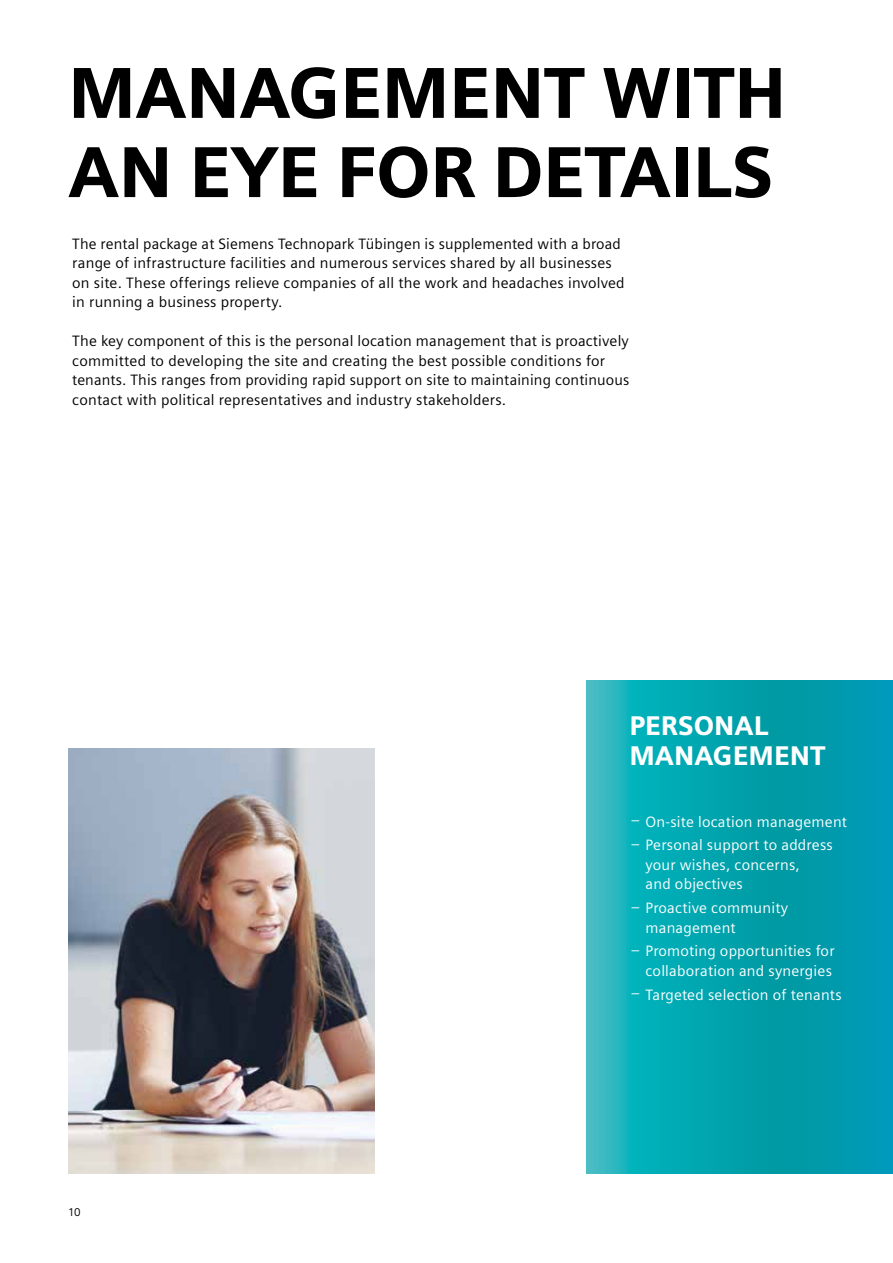
<style>
.page{position:relative;width:893px;height:1263px;background:#fff}
.page>*{position:absolute;margin:0;border:0;box-sizing:border-box;transform-origin:0 0}
.t1{font:900 72px/79.2px "Siemens Sans";letter-spacing:-.01em;color:#000}
.t2{font:900 27px/30px "Siemens Sans";color:#fff}
.t3{font:15px/19.5px "Siemens Sans";letter-spacing:.015em;color:#000}
.t4{font:15px/19.5px "Siemens Sans";letter-spacing:.015em;color:#fff}
.t5{font:11.25px "Siemens Sans";color:#000}
</style>
<div class="page">
<img style="left:68px;top:748px;width:306px;height:426px">
<svg style="left:587px;top:680px;width:306px;height:494px;background:#07a4b1"></svg>
<h1 class="t1" style="left:68px;top:53px;width:720px">MANAGEMENT WITH<br>AN EYE FOR DETAILS</h1>
<p class="t3" style="left:72px;top:234px;width:554px">The rental package at Siemens Technopark Tübingen is supplemented with a broad range of infrastructure facilities and numerous services shared by all businesses on site. These offerings relieve companies of all the work and headaches involved in running a business property.</p>
<p class="t3" style="left:72px;top:331px;width:559px">The key component of this is the personal location management that is proactively committed to developing the site and creating the best possible conditions for tenants. This ranges from providing rapid support on site to maintaining continuous contact with political representatives and industry stakeholders.</p>
<h2 class="t2" style="left:629px;top:710px;width:198px">PERSONAL<br>MANAGEMENT</h2>
<p class="t5" style="left:68px;top:1205px;width:14px">10</p>
<p class="t4" style="left:631px;top:812px;width:218px">– On-site location management</p>
<p class="t4" style="left:645px;top:835px;width:189px;text-indent:-14px">– Personal support to address your wishes, concerns,<br>and objectives</p>
<p class="t4" style="left:645px;top:898px;width:144px;text-indent:-14px">– Proactive community management</p>
<p class="t4" style="left:631px;top:941px;width:205px;text-align:right">– Promoting opportunities for collaboration and synergies</p>
<p class="t4" style="left:631px;top:985px;width:212px">– Targeted selection of tenants</p>
</div>
